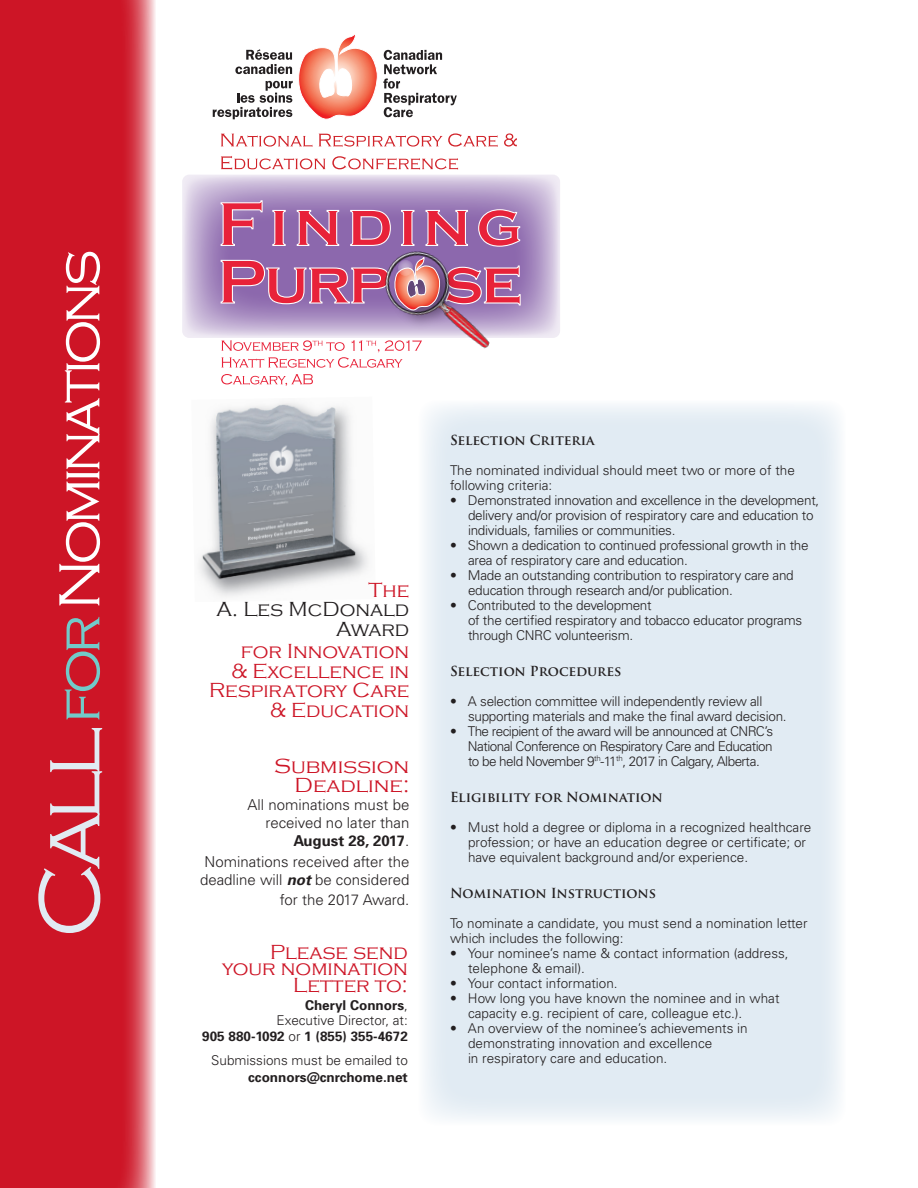
<style>
.page{position:relative;width:918px;height:1188px;background:#fff}
.page>*{position:absolute;margin:0;border:0;box-sizing:border-box;transform-origin:0 0}
.Paragraph_Style_1{font:300 90px "Copperplate Gothic";color:#e1ebf3}
.Paragraph_Style_1-2{font:300 60px "Copperplate Gothic";letter-spacing:-.08em;color:#fff}
.t1{font:300 21px/19.5px "Copperplate Gothic";color:#cd1526;text-align:right}
.t2{font:300 21px "Copperplate Gothic";color:#cd1526;scale:1.07 1}
.t3{font:300 21px "Copperplate Gothic";color:#231f20}
.t4{font:300 15px/18px "Univers";color:#231f20;text-align:right}
.t5{font:700 15px "Univers";color:#231f20}
.t6{font:300 13.5px/15px "Univers";color:#231f20}
.t7{font:300 13.5px/15px "Univers";letter-spacing:-.02em;color:#231f20}
.t8{font:300 13.5px/15px "Univers";letter-spacing:-.04em;color:#231f20}
.t9{font:700 13.5px "Trajan Pro";color:#231f20}
.t10{font:700 13.5px "Univers";color:#231f20}
.s1{color:#72cac9}
.s2{font-weight:300}
.s3{font-weight:700;font-style:italic}
</style>
<div class="page">
<svg style="left:75px;top:0;width:81px;height:1188px;background:#d33543"></svg>
<div style="left:0;top:0;width:75px;height:1188px;background:#cd1526"></div>
<div style="left:418px;top:400px;width:428px;height:726px;background:#e1ebf3;border-radius:18px"></div>
<svg style="left:182px;top:175px;width:378px;height:163px;background:#bca7cf"></svg>
<svg style="left:220px;top:200px;width:43px;height:47px;background:#ba6894"></svg>
<svg style="left:272px;top:209px;width:14px;height:38px"></svg>
<svg style="left:296px;top:209px;width:44px;height:38px;background:#c3628a"></svg>
<svg style="left:350px;top:209px;width:41px;height:38px"></svg>
<svg style="left:401px;top:209px;width:14px;height:15px"></svg>
<svg style="left:425px;top:209px;width:44px;height:15px"></svg>
<svg style="left:478px;top:209px;width:43px;height:38px"></svg>
<img style="left:368px;top:224px;width:147px;height:125px">
<svg style="left:221px;top:156px;width:237px;height:14px"></svg>
<svg style="left:221px;top:133px;width:296px;height:14px"></svg>
<svg style="left:221px;top:340px;width:201px;height:28px"></svg>
<svg style="left:221px;top:374px;width:92px;height:12px"></svg>
<img style="left:386px;top:249px;width:78px;height:85px">
<svg style="left:220px;top:255px;width:301px;height:58px;background:#b16a93"></svg>
<svg style="left:213px;top:34px;width:244px;height:86px"></svg>
<img style="left:198px;top:402px;width:171px;height:195px">
<p class="Paragraph_Style_1-2" style="left:47px;top:723px;width:475px;rotate:-90deg"><span class="s1">for</span> Nominations</p>
<p class="Paragraph_Style_1" style="left:21px;top:938px;width:213px;rotate:-90deg">Call</p>
<p class="t1" style="left:369px;top:580px;width:42px">The</p>
<p class="t3" style="left:216px;top:598px;width:194px">A. Les McDonald</p>
<p class="t3" style="left:336px;top:617px;width:75px">Award</p>
<p class="t1" style="left:241px;top:642px;width:170px">for Innovation</p>
<p class="t1" style="left:232px;top:661px;width:179px">&amp; Excellence in</p>
<p class="t1" style="left:209px;top:681px;width:202px">Respiratory Care &amp; Education</p>
<p class="t2" style="left:274px;top:755px;width:128px">Submission</p>
<p class="t2" style="left:295px;top:774px;width:109px">Deadline:</p>
<p class="t4" style="left:248px;top:796px;width:163px">All nominations must be received no later than</p>
<p class="t5" style="left:293px;top:831px;width:117px">August 28, 2017<span class="s2">.</span></p>
<p class="t4" style="left:200px;top:853px;width:211px;text-align:left">Nominations received after the deadline will <span class="s3">not</span> be considered</p>
<p class="t4" style="left:280px;top:890px;width:131px">for the 2017 Award.</p>
<p class="t1" style="left:270px;top:942px;width:139px">Please send</p>
<p class="t1" style="left:222px;top:960px;width:187px;line-height:16.5px">your nomination<br>Letter to:</p>
<p class="t10" style="left:305px;top:996px;width:104px">Cheryl Connors<span class="s2">,</span></p>
<p class="t6" style="left:277px;top:1012px;width:133px">Executive Director, at:</p>
<p class="t10" style="left:202px;top:1028px;width:207px">905 880-1092 <span class="s2">or</span> 1 (855) 355-4672</p>
<p class="t6" style="left:211px;top:1052px;width:198px">Submissions must be emailed to</p>
<p class="t10" style="left:248px;top:1068px;width:161px">cconnors@cnrchome.net</p>
<p class="t9" style="left:450px;top:431px;width:146px">Selection Criteria</p>
<p class="t6" style="left:450px;top:462px;width:346px">The nominated individual should meet two or more of the following criteria:</p>
<p class="t7" style="left:468px;top:492px;width:353px;text-indent:-18px">• Demonstrated innovation and excellence in the development, delivery and/or provision of respiratory care and education to individuals, families or communities.</p>
<p class="t7" style="left:468px;top:537px;width:342px;text-indent:-18px">• Shown a dedication to continued professional growth in the area of respiratory care and education.</p>
<p class="t7" style="left:468px;top:567px;width:327px;text-indent:-18px">• Made an outstanding contribution to respiratory care and education through research and/or publication.</p>
<p class="t7" style="left:468px;top:597px;width:336px;text-indent:-18px">• Contributed to the development<br>of the certified respiratory and tobacco educator programs through CNRC volunteerism.</p>
<p class="t9" style="left:450px;top:662px;width:173px">Selection Procedures</p>
<p class="t7" style="left:468px;top:693px;width:320px;text-indent:-18px">• A selection committee will independently review all supporting materials and make the final award decision.</p>
<p class="t8" style="left:450px;top:723px;width:325px">• The recipient of the award will be announced at CNRC’s</p>
<p class="t8" style="left:468px;top:738px;width:306px">National Conference on Respiratory Care and Education to be held November 9<sup>th</sup>-11<sup>th</sup>, 2017 in Calgary, Alberta.</p>
<p class="t9" style="left:450px;top:788px;width:214px">Eligibility for Nomination</p>
<p class="t6" style="left:468px;top:819px;width:345px;text-indent:-18px">• Must hold a degree or diploma in a recognized healthcare profession; or have an education degree or certificate; or have equivalent background and/or experience.</p>
<p class="t9" style="left:450px;top:884px;width:208px">Nomination Instructions</p>
<p class="t6" style="left:450px;top:915px;width:359px">To nominate a candidate, you must send a nomination letter which includes the following:</p>
<p class="t6" style="left:468px;top:945px;width:322px;text-indent:-18px">• Your nominee’s name &amp; contact information (address, telephone &amp; email).</p>
<p class="t6" style="left:450px;top:975px;width:169px">• Your contact information.</p>
<p class="t6" style="left:468px;top:990px;width:313px;text-indent:-18px">• How long you have known the nominee and in what capacity e.g. recipient of care, colleague etc.).</p>
<p class="t6" style="left:468px;top:1020px;width:281px;text-indent:-18px">• An overview of the nominee’s achievements in demonstrating innovation and excellence<br>in respiratory care and education.</p>
</div>
